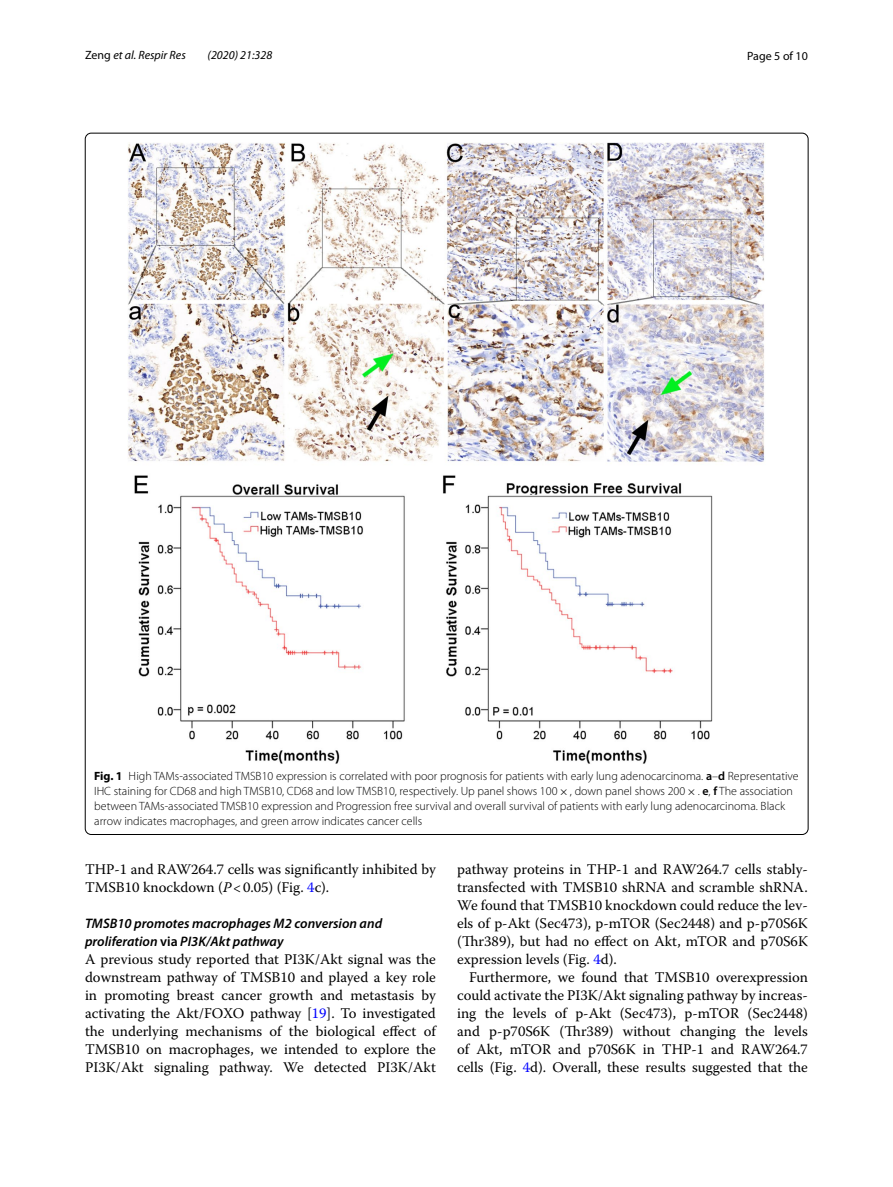
<style>
.page{position:relative;width:893px;height:1187px;background:#fff}
.page>*{position:absolute;margin:0;border:0;box-sizing:border-box;transform-origin:0 0}
.t1{font:14.7px/18px "Warnock Pro";color:#000;text-align:justify}
.t2{font:italic 600 13.8px/18px "Myriad Pro";color:#000}
.t3{font:300 12px/15px "Myriad Pro";color:#000}
.t4{font:italic 12px "Myriad Pro";color:#000}
.t5{font:12px "Myriad Pro";color:#000}
.s1{font-style:normal}
.s2{font-weight:700}
.s3{font-weight:600}
.s4{font-family:"MTSY";font-weight:400}
.s5{font-style:italic}
.s6{color:#00f}
</style>
<div class="page">
<img style="left:128px;top:142px;width:637px;height:622px">
<p class="t4" style="left:85px;top:48px;width:102px"><span class="s1">Zeng</span> et al. Respir Res</p>
<p class="t4" style="left:208px;top:48px;width:66px">(2020) 21:328</p>
<p class="t5" style="left:747px;top:48px;width:62px">Page 5 of 10</p>
<p class="t3" style="left:94px;top:768px;width:706px"><span class="s2">Fig. 1</span> High TAMs-associated TMSB10 expression is correlated with poor prognosis for patients with early lung adenocarcinoma. <span class="s3">a</span>–<span class="s3">d</span> Representative IHC staining for CD68 and high TMSB10, CD68 and low TMSB10, respectively. Up panel shows 100<span class="s4">×</span>, down panel shows 200<span class="s4">×</span>. <span class="s3">e</span>, <span class="s3">f</span> The association between TAMs-associated TMSB10 expression and Progression free survival and overall survival of patients with early lung adenocarcinoma. Black arrow indicates macrophages, and green arrow indicates cancer cells</p>
<p class="t1" style="left:85px;top:860px;width:352px">THP-1 and RAW264.7 cells was significantly inhibited by<br>TMSB10 knockdown (<span class="s5">P</span>&lt;0.05) (Fig. <span class="s6">4</span>c).</p>
<p class="t2" style="left:85px;top:914px;width:299px">TMSB10 promotes macrophages M2 conversion and proliferation <span class="s1">via</span> PI3K/Akt pathway</p>
<p class="t1" style="left:85px;top:950px;width:352px">A previous study reported that PI3K/Akt signal was the downstream pathway of TMSB10 and played a key role in promoting breast cancer growth and metastasis by activating the Akt/FOXO pathway [<span class="s6">19</span>]. To investigated the underlying mechanisms of the biological effect of TMSB10 on macrophages, we intended to explore the PI3K/Akt signaling pathway. We detected PI3K/Akt</p>
<p class="t1" style="left:457px;top:860px;width:352px">pathway proteins in THP-1 and RAW264.7 cells stably&shy;transfected with TMSB10 shRNA and scramble shRNA.<br>We found that TMSB10 knockdown could reduce the lev&shy;els of p-Akt (Sec473), p-mTOR (Sec2448) and p-p70S6K (Thr389), but had no effect on Akt, mTOR and p70S6K expression levels (Fig. <span class="s6">4</span>d).</p>
<p class="t1" style="left:457px;top:968px;width:352px;text-indent:12px">Furthermore, we found that TMSB10 overexpression could activate the PI3K/Akt signaling pathway by increas&shy;ing the levels of p-Akt (Sec473), p-mTOR (Sec2448) and p-p70S6K (Thr389) without changing the levels of Akt, mTOR and p70S6K in THP-1 and RAW264.7 cells (Fig. <span class="s6">4</span>d). Overall, these results suggested that the</p>
</div>
